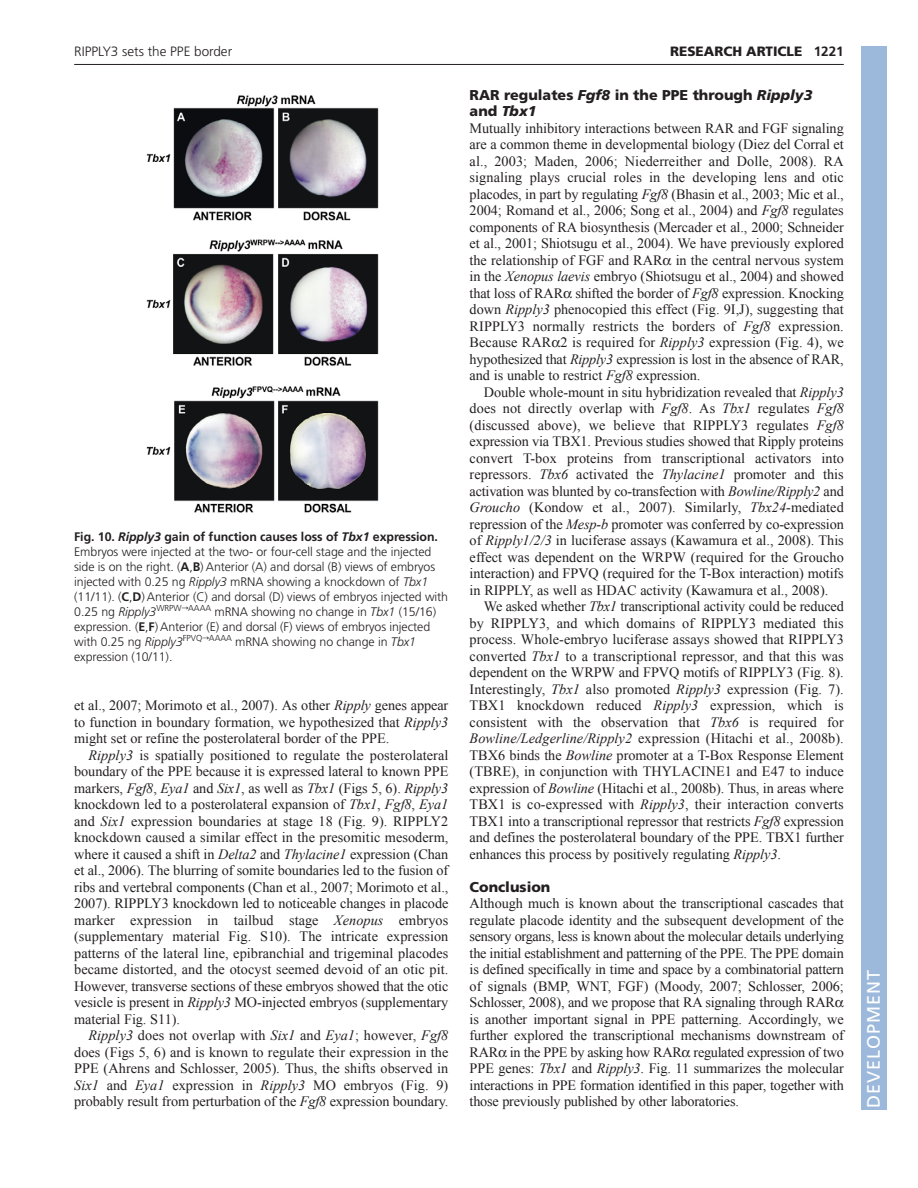
<style>
.page{position:relative;width:918px;height:1188px;background:#fff}
.page>*{position:absolute;margin:0;border:0;box-sizing:border-box;transform-origin:0 0}
.t1{font:18px "Frutiger LT Std";letter-spacing:.055em;color:#fff}
.t2{font:14.25px/16.5px "Times New Roman";letter-spacing:-.005em;color:#231f20;text-align:justify}
.t3{font:900 14.25px/16.5px "Frutiger LT Std";color:#231f20}
.t4{font:300 13.5px "Frutiger LT Std";color:#231f20}
.t5{font:900 13.5px "Frutiger LT Std";color:#231f20}
.t6{font:300 12.3px/15px "Frutiger LT Std";letter-spacing:-.005em;color:#231f20}
.s1{font-weight:700}
.s2{font-weight:700;font-style:italic}
.s3{font-style:italic}
</style>
<div class="page">
<hr style="left:74px;top:64px;width:770px;height:1px;background:#231f20">
<img style="left:146px;top:95px;width:233px;height:418px">
<div style="left:861px;top:46px;width:25px;height:1064px;background:#9cb9db"></div>
<p class="t4" style="left:74px;top:46px;width:159px">RIPPLY3 sets the PPE border</p>
<p class="t5" style="left:670px;top:46px;width:175px">RESEARCH ARTICLE <span class="s1">1221</span></p>
<p class="t6" style="left:74px;top:530px;width:376px"><span class="s1">Fig. 10.</span> <span class="s2">Ripply3</span> <span class="s1">gain of function causes loss of</span> <span class="s2">Tbx1</span> <span class="s1">expression.<br></span>Embryos were injected at the two- or four-cell stage and the injected side is on the right. (<span class="s1">A</span>,<span class="s1">B</span>) Anterior (A) and dorsal (B) views of embryos injected with 0.25 ng <span class="s3">Ripply3</span> mRNA showing a knockdown of <span class="s3">Tbx1 </span>(11/11). (<span class="s1">C</span>,<span class="s1">D</span>) Anterior (C) and dorsal (D) views of embryos injected with 0.25 ng <span class="s3">Ripply3</span><sup>WRPW</sup><sup>r</sup><sup>AAAA</sup> mRNA showing no change in <span class="s3">Tbx1</span> (15/16) expression. (<span class="s1">E</span>,<span class="s1">F</span>) Anterior (E) and dorsal (F) views of embryos injected with 0.25 ng <span class="s3">Ripply3</span><sup>FPVQ</sup><sup>r</sup><sup>AAAA</sup> mRNA showing no change in <span class="s3">Tbx1 </span>expression (10/11).</p>
<p class="t2" style="left:74px;top:697px;width:376px">et al., 2007; Morimoto et al., 2007). As other <span class="s3">Ripply</span> genes appear to function in boundary formation, we hypothesized that <span class="s3">Ripply3 </span>might set or refine the posterolateral border of the PPE.</p>
<p class="t2" style="left:74px;top:747px;width:376px;text-indent:14px"><span class="s3">Ripply3</span> is spatially positioned to regulate the posterolateral boundary of the PPE because it is expressed lateral to known PPE markers, <span class="s3">Fgf8</span>, <span class="s3">Eya1</span> and <span class="s3">Six1</span>, as well as <span class="s3">Tbx1</span> (Figs 5, 6). <span class="s3">Ripply3 </span>knockdown led to a posterolateral expansion of <span class="s3">Tbx1</span>, <span class="s3">Fgf8</span>, <span class="s3">Eya1 </span>and <span class="s3">Six1</span> expression boundaries at stage 18 (Fig. 9). RIPPLY2 knockdown caused a similar effect in the presomitic mesoderm, where it caused a shift in <span class="s3">Delta2</span> and <span class="s3">Thylacine1</span> expression (Chan et al., 2006). The blurring of somite boundaries led to the fusion of ribs and vertebral components (Chan et al., 2007; Morimoto et al., 2007). RIPPLY3 knockdown led to noticeable changes in placode marker expression in tailbud stage <span class="s3">Xenopus</span> embryos (supplementary material Fig. S10). The intricate expression patterns of the lateral line, epibranchial and trigeminal placodes became distorted, and the otocyst seemed devoid of an otic pit.<br>However, transverse sections of these embryos showed that the otic vesicle is present in <span class="s3">Ripply3</span> MO-injected embryos (supplementary material Fig. S11).</p>
<p class="t2" style="left:74px;top:1027px;width:376px;text-indent:14px"><span class="s3">Ripply3</span> does not overlap with <span class="s3">Six1</span> and <span class="s3">Eya1</span>; however, <span class="s3">Fgf8 </span>does (Figs 5, 6) and is known to regulate their expression in the PPE (Ahrens and Schlosser, 2005)<span class="s3">.</span> Thus, the shifts observed in <span class="s3">Six1</span> and <span class="s3">Eya1</span> expression in <span class="s3">Ripply3</span> MO embryos (Fig. 9) probably result from perturbation of the <span class="s3">Fgf8</span> expression boundary.</p>
<p class="t3" style="left:470px;top:88px;width:344px">RAR regulates <span class="s3">Fgf8</span> in the PPE through <span class="s3">Ripply3 </span>and <span class="s3">Tbx1</span></p>
<p class="t2" style="left:470px;top:120px;width:376px">Mutually inhibitory interactions between RAR and FGF signaling are a common theme in developmental biology (Diez del Corral et al., 2003; Maden, 2006; Niederreither and Dolle, 2008). RA signaling plays crucial roles in the developing lens and otic placodes, in part by regulating <span class="s3">Fgf8</span> (Bhasin et al., 2003; Mic et al., 2004; Romand et al., 2006; Song et al., 2004) and <span class="s3">Fgf8</span> regulates components of RA biosynthesis (Mercader et al., 2000; Schneider et al., 2001; Shiotsugu et al., 2004). We have previously explored the relationship of FGF and RAR in the central nervous system in the <span class="s3">Xenopus laevis</span> embryo (Shiotsugu et al., 2004) and showed that loss of RAR shifted the border of <span class="s3">Fgf8</span> expression. Knocking down <span class="s3">Ripply3</span> phenocopied this effect (Fig. 9I,J), suggesting that RIPPLY3 normally restricts the borders of <span class="s3">Fgf8</span> expression.<br>Because RAR 2 is required for <span class="s3">Ripply3</span> expression (Fig. 4), we hypothesized that <span class="s3">Ripply3</span> expression is lost in the absence of RAR, and is unable to restrict <span class="s3">Fgf8</span> expression.</p>
<p class="t2" style="left:470px;top:384px;width:376px;text-indent:14px">Double whole-mount in situ hybridization revealed that <span class="s3">Ripply3 </span>does not directly overlap with <span class="s3">Fgf8</span>. As <span class="s3">Tbx1</span> regulates <span class="s3">Fgf8 </span>(discussed above), we believe that RIPPLY3 regulates <span class="s3">Fgf8 </span>expression via TBX1. Previous studies showed that Ripply proteins convert T-box proteins from transcriptional activators into repressors. <span class="s3">Tbx6</span> activated the <span class="s3">Thylacine1</span> promoter and this activation was blunted by co-transfection with <span class="s3">Bowline/Ripply2</span> and <span class="s3">Groucho</span> (Kondow et al., 2007). Similarly, <span class="s3">Tbx24</span>-mediated repression of the <span class="s3">Mesp-b</span> promoter was conferred by co-expression of <span class="s3">Ripply1/2/3</span> in luciferase assays (Kawamura et al., 2008). This effect was dependent on the WRPW (required for the Groucho interaction) and FPVQ (required for the T-Box interaction) motifs in RIPPLY, as well as HDAC activity (Kawamura et al., 2008).</p>
<p class="t2" style="left:470px;top:598px;width:376px;text-indent:14px">We asked whether <span class="s3">Tbx1</span> transcriptional activity could be reduced by RIPPLY3, and which domains of RIPPLY3 mediated this process. Whole-embryo luciferase assays showed that RIPPLY3 converted <span class="s3">Tbx1</span> to a transcriptional repressor, and that this was dependent on the WRPW and FPVQ motifs of RIPPLY3 (Fig. 8).<br>Interestingly, <span class="s3">Tbx1</span> also promoted <span class="s3">Ripply3</span> expression (Fig. 7).<br>TBX1 knockdown reduced <span class="s3">Ripply3</span> expression, which is consistent with the observation that <span class="s3">Tbx6</span> is required for <span class="s3">Bowline/Ledgerline/Ripply2</span> expression (Hitachi et al., 2008b).<br>TBX6 binds the <span class="s3">Bowline</span> promoter at a T-Box Response Element (TBRE), in conjunction with THYLACINE1 and E47 to induce expression of <span class="s3">Bowline</span> (Hitachi et al., 2008b). Thus, in areas where TBX1 is co-expressed with <span class="s3">Ripply3</span>, their interaction converts TBX1 into a transcriptional repressor that restricts <span class="s3">Fgf8</span> expression and defines the posterolateral boundary of the PPE. TBX1 further enhances this process by positively regulating <span class="s3">Ripply3</span>.</p>
<p class="t3" style="left:470px;top:880px;width:82px">Conclusion</p>
<p class="t2" style="left:470px;top:895px;width:376px;text-align:left">Although much is known about the transcriptional cascades that regulate placode identity and the subsequent development of the sensory organs, less is known about the molecular details underlying the initial establishment and patterning of the PPE. The PPE domain is defined specifically in time and space by a combinatorial pattern of signals (BMP, WNT, FGF) (Moody, 2007; Schlosser, 2006; Schlosser, 2008), and we propose that RA signaling through RAR is another important signal in PPE patterning. Accordingly, we further explored the transcriptional mechanisms downstream of RAR in the PPE by asking how RAR regulated expression of two PPE genes: <span class="s3">Tbx1</span> and <span class="s3">Ripply3</span>. Fig. 11 summarizes the molecular interactions in PPE formation identified in this paper, together with those previously published by other laboratories.</p>
<p class="t1" style="left:863px;top:1108px;width:140px;rotate:-90deg">DEVELOPMENT</p>
</div>
